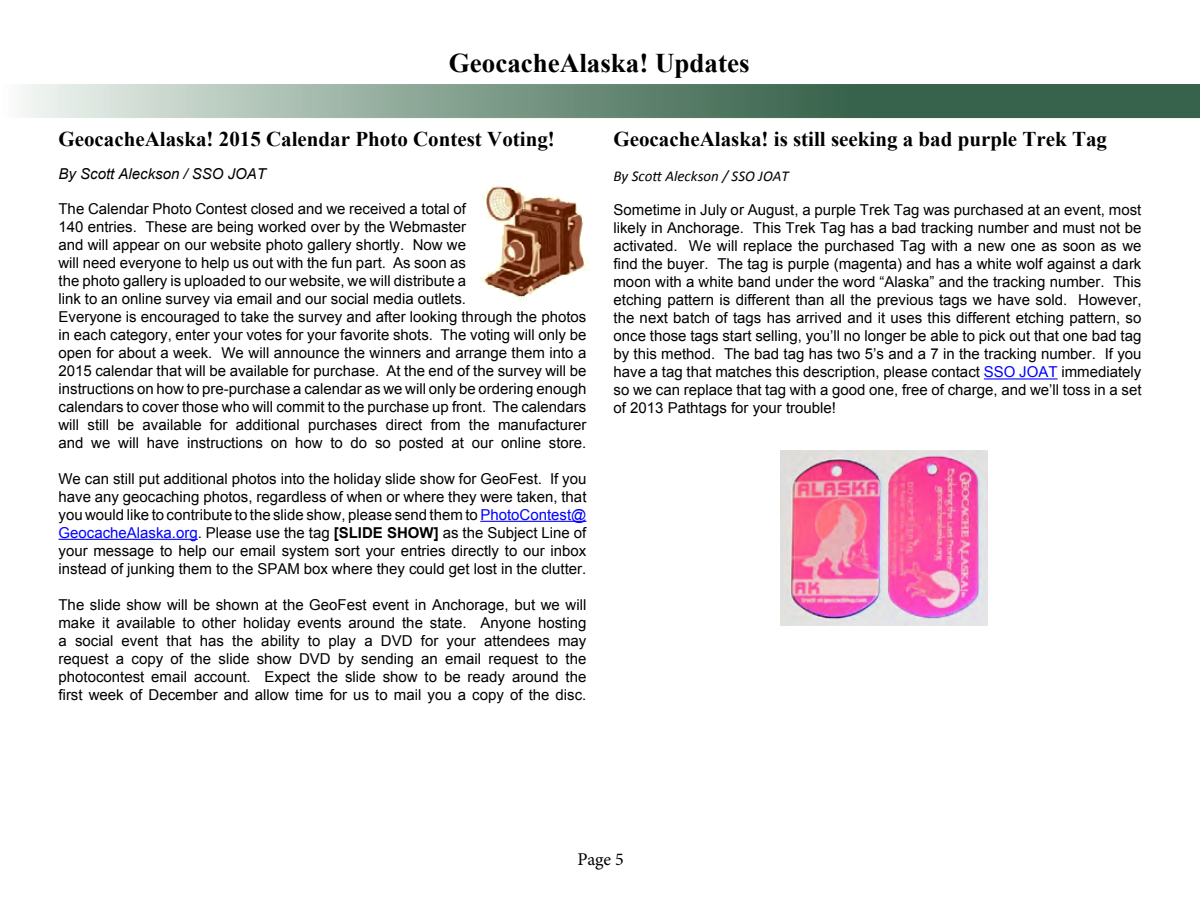
<style>
.page{position:relative;width:1200px;height:900px;background:#fff}
.page>*{position:absolute;margin:0;border:0;box-sizing:border-box;transform-origin:0 0}
.t1{font:700 27px "Times New Roman";color:#000}
.t2{font:700 21px "Times New Roman";color:#000}
.t3{font:18px "Minion Pro";color:#000}
.t4{font:15px/18px "Arial";color:#000;text-align:justify}
.t5{font:italic 15px "Calibri";color:#000}
.t6{font:italic 15px "Arial";color:#000}
.s1{color:#00f}
.s2{font-weight:700}
</style>
<div class="page">
<svg style="left:21px;top:87px;width:1176px;height:28px;background:#749381"></svg>
<div style="left:1px;top:84px;width:1199px;height:34px;border:2px solid #fff"></div>
<hr style="left:984px;top:378px;width:74px;height:2px;background:#00f">
<hr style="left:480px;top:521px;width:106px;height:1px;background:#00f">
<hr style="left:58px;top:539px;width:140px;height:1px;background:#00f">
<img style="left:480px;top:184px;width:111px;height:118px">
<img style="left:780px;top:450px;width:208px;height:175px">
<h1 class="t1" style="left:449px;top:45px;width:302px">GeocacheAlaska! Updates</h1>
<h2 class="t2" style="left:58px;top:125px;width:498px">GeocacheAlaska! 2015 Calendar Photo Contest Voting!</h2>
<p class="t6" style="left:58px;top:164px;width:209px">By Scott Aleckson / SSO JOAT</p>
<p class="t4" style="left:58px;top:200px;width:529px;text-align:left">The Calendar Photo Contest closed and we received a total of<br>140 entries. These are being worked over by the Webmaster<br>and will appear on our website photo gallery shortly. Now we<br>will need everyone to help us out with the fun part. As soon as<br>the photo gallery is uploaded to our website, we will distribute a<br>link to an online survey via email and our social media outlets.<br>Everyone is encouraged to take the survey and after looking through the photos in each category, enter your votes for your favorite shots. The voting will only be open for about a week. We will announce the winners and arrange them into a 2015 calendar that will be available for purchase. At the end of the survey will be instructions on how to pre-purchase a calendar as we will only be ordering enough calendars to cover those who will commit to the purchase up front. The calendars will still be available for additional purchases direct from the manufacturer and we will have instructions on how to do so posted at our online store.</p>
<p class="t4" style="left:58px;top:470px;width:530px">We can still put additional photos into the holiday slide show for GeoFest. If you have any geocaching photos, regardless of when or where they were taken, that you would like to contribute to the slide show, please send them to <span class="s1">PhotoContest@ GeocacheAlaska.org</span>. Please use the tag <span class="s2">[SLIDE SHOW]</span> as the Subject Line of your message to help our email system sort your entries directly to our inbox instead of junking them to the SPAM box where they could get lost in the clutter.</p>
<p class="t4" style="left:58px;top:596px;width:530px">The slide show will be shown at the GeoFest event in Anchorage, but we will make it available to other holiday events around the state. Anyone hosting a social event that has the ability to play a DVD for your attendees may request a copy of the slide show DVD by sending an email request to the photocontest email account. Expect the slide show to be ready around the first week of December and allow time for us to mail you a copy of the disc.</p>
<h2 class="t2" style="left:614px;top:125px;width:495px">GeocacheAlaska! is still seeking a bad purple Trek Tag</h2>
<p class="t5" style="left:614px;top:166px;width:177px">By Scott Aleckson / SSO JOAT</p>
<p class="t4" style="left:614px;top:201px;width:530px">Sometime in July or August, a purple Trek Tag was purchased at an event, most likely in Anchorage. This Trek Tag has a bad tracking number and must not be activated. We will replace the purchased Tag with a new one as soon as we find the buyer. The tag is purple (magenta) and has a white wolf against a dark moon with a white band under the word “Alaska” and the tracking number. This etching pattern is different than all the previous tags we have sold. However, the next batch of tags has arrived and it uses this different etching pattern, so once those tags start selling, you’ll no longer be able to pick out that one bad tag by this method. The bad tag has two 5’s and a 7 in the tracking number. If you have a tag that matches this description, please contact <span class="s1">SSO JOAT</span> immediately so we can replace that tag with a good one, free of charge, and we’ll toss in a set of 2013 Pathtags for your trouble!</p>
<p class="t3" style="left:578px;top:847px;width:48px">Page 5</p>
</div>
